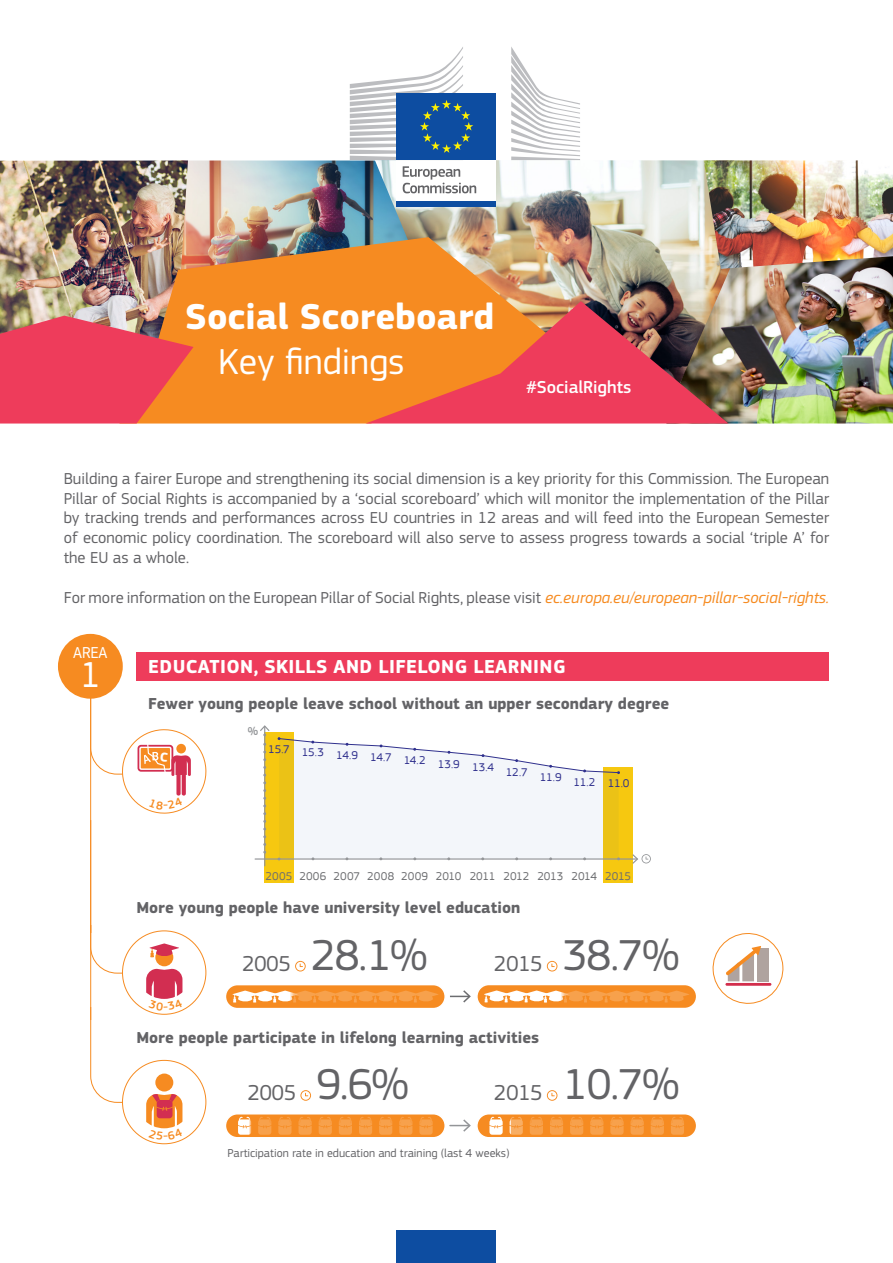
<style>
.page{position:relative;width:893px;height:1263px;background:#fff}
.page>*{position:absolute;margin:0;border:0;box-sizing:border-box;transform-origin:0 0}
.Text{font:45px "EC Square Sans Pro";color:#636366}
.t1{font:700 37.5px/45px "EC Square Sans Pro";color:#fff}
.Text-2{font:37.5px "EC Square Sans Pro";color:#fff}
.Text-3{font:22.5px "EC Square Sans Pro";letter-spacing:-.02em;color:#636366}
.Subtitle{font:700 19.5px "EC Square Sans Pro";letter-spacing:.02em;color:#fff}
.t2{font:500 18px "EC Square Sans Pro";color:#fff}
.Text-4{font:16.5px/19.8px "EC Square Sans Pro";color:#636366;text-align:justify}
.Text-5{font:700 16.5px "EC Square Sans Pro";color:#636366}
.Text-6{font:16.5px "EC Square Sans Pro";color:#fff}
.Text-7{font:12px "EC Square Sans Pro";color:#636366}
.t3{font:11.7px "EC Square Sans Pro";letter-spacing:.005em;color:#6c6d70}
.t4{font:11.7px "EC Square Sans Pro";letter-spacing:-.025em;color:#2f308d}
.t5{font:500 11.7px "EC Square Sans Pro";color:#939598}
.s1{font-weight:400}
.s2{font-style:italic;color:#f68b21}
</style>
<div class="page">
<div style="left:603px;top:767px;width:29px;height:116px;background:#f6c810"></div>
<div style="left:265px;top:733px;width:29px;height:150px;background:#f6c810"></div>
<svg style="left:263px;top:743px;width:3px;height:111px"></svg>
<hr style="left:264px;top:726px;width:1px;height:140px;background:#939598">
<svg style="left:260px;top:725px;width:10px;height:11px"></svg>
<hr style="left:255px;top:858px;width:382px;height:2px;background:#939598">
<svg style="left:278px;top:737px;width:342px;height:123px"></svg>
<svg style="left:632px;top:854px;width:19px;height:10px"></svg>
<svg style="left:712px;top:933px;width:72px;height:71px"></svg>
<div style="left:136px;top:652px;width:693px;height:28px;background:#ee3c5b"></div>
<div style="left:58px;top:634px;width:65px;height:65px;background:#f68b21;border-radius:50%"></div>
<div style="left:397px;top:1230px;width:99px;height:33px;background:#0d4da1"></div>
<svg style="left:450px;top:1119px;width:21px;height:13px"></svg>
<div style="left:225px;top:1114px;width:220px;height:24px;background:#f68b21;border-radius:12px"></div>
<div style="left:225px;top:1113px;width:221px;height:25px;border:2px solid #fff;border-radius:12px"></div>
<svg style="left:238px;top:1117px;width:13px;height:18px"></svg>
<svg style="left:258px;top:1117px;width:13px;height:18px"></svg>
<svg style="left:278px;top:1117px;width:14px;height:18px"></svg>
<svg style="left:298px;top:1117px;width:14px;height:18px"></svg>
<svg style="left:319px;top:1117px;width:13px;height:18px"></svg>
<svg style="left:339px;top:1117px;width:13px;height:18px"></svg>
<svg style="left:359px;top:1117px;width:13px;height:18px"></svg>
<svg style="left:379px;top:1117px;width:13px;height:18px"></svg>
<svg style="left:399px;top:1117px;width:13px;height:18px"></svg>
<svg style="left:419px;top:1117px;width:14px;height:18px"></svg>
<div style="left:477px;top:1114px;width:220px;height:24px;background:#f68b21;border-radius:12px"></div>
<div style="left:476px;top:1113px;width:221px;height:25px;border:2px solid #fff;border-radius:12px"></div>
<svg style="left:489px;top:1117px;width:14px;height:18px"></svg>
<svg style="left:510px;top:1117px;width:13px;height:18px"></svg>
<svg style="left:530px;top:1117px;width:13px;height:18px"></svg>
<svg style="left:550px;top:1117px;width:13px;height:18px"></svg>
<svg style="left:570px;top:1117px;width:13px;height:18px"></svg>
<svg style="left:590px;top:1117px;width:13px;height:18px"></svg>
<svg style="left:610px;top:1117px;width:14px;height:18px"></svg>
<svg style="left:631px;top:1117px;width:13px;height:18px"></svg>
<svg style="left:651px;top:1117px;width:13px;height:18px"></svg>
<svg style="left:671px;top:1117px;width:13px;height:18px"></svg>
<svg style="left:300px;top:1090px;width:11px;height:11px"></svg>
<svg style="left:547px;top:1090px;width:10px;height:11px"></svg>
<img style="left:188px;top:160px;width:187px;height:77px">
<img style="left:0;top:160px;width:188px;height:156px">
<img style="left:375px;top:160px;width:329px;height:141px">
<img style="left:119px;top:237px;width:452px;height:186px">
<img style="left:666px;top:255px;width:227px;height:168px">
<svg style="left:0;top:316px;width:193px;height:107px;background:#e94e56"></svg>
<svg style="left:365px;top:301px;width:363px;height:122px;background:#d76044"></svg>
<img style="left:704px;top:160px;width:189px;height:109px">
<svg style="left:450px;top:990px;width:21px;height:12px"></svg>
<div style="left:225px;top:984px;width:220px;height:24px;background:#f68b21;border-radius:12px"></div>
<div style="left:225px;top:984px;width:221px;height:25px;border:2px solid #fff;border-radius:12px"></div>
<svg style="left:232px;top:990px;width:40px;height:13px"></svg>
<svg style="left:298px;top:990px;width:140px;height:12px"></svg>
<svg style="left:272px;top:990px;width:26px;height:13px"></svg>
<div style="left:477px;top:984px;width:220px;height:24px;background:#f68b21;border-radius:12px"></div>
<div style="left:476px;top:984px;width:221px;height:25px;border:2px solid #fff;border-radius:12px"></div>
<svg style="left:544px;top:990px;width:23px;height:13px"></svg>
<svg style="left:484px;top:990px;width:65px;height:12px"></svg>
<svg style="left:564px;top:990px;width:125px;height:12px"></svg>
<svg style="left:547px;top:961px;width:10px;height:10px"></svg>
<svg style="left:295px;top:961px;width:11px;height:10px"></svg>
<div style="left:397px;top:158px;width:99px;height:44px;background:#fff"></div>
<svg style="left:403px;top:166px;width:73px;height:27px"></svg>
<div style="left:397px;top:201px;width:99px;height:6px;background:#0d4da1"></div>
<svg style="left:511px;top:47px;width:69px;height:113px"></svg>
<div style="left:397px;top:94px;width:99px;height:66px;background:#0d4da1"></div>
<svg style="left:350px;top:47px;width:123px;height:113px"></svg>
<svg style="left:90px;top:683px;width:117px;height:462px"></svg>
<p class="t1" style="left:218px;top:296px;width:277px;text-indent:-33px">Social Scoreboard<br><span class="s1">Key findings</span></p>
<p class="t2" style="left:526px;top:376px;width:107px">#SocialRights</p>
<p class="Text-4" style="left:64px;top:469px;width:767px">Building a fairer Europe and strengthening its social dimension is a key priority for this Commission. The European Pillar of Social Rights is accompanied by a ‘social scoreboard’ which will monitor the implementation of the Pillar by tracking trends and performances across EU countries in 12 areas and will feed into the European Semester of economic policy coordination. The scoreboard will also serve to assess progress towards a social ‘triple A’ for the EU as a whole.</p>
<p class="Text-4" style="left:64px;top:587px;width:767px">For more information on the European Pillar of Social Rights, please visit <span class="s2">ec.europa.eu/european-pillar-social-rights.</span></p>
<p class="Text-6" style="left:73px;top:643px;width:36px">AREA</p>
<p class="Text-2" style="left:80px;top:652px;width:22px">1</p>
<p class="Subtitle" style="left:148px;top:654px;width:419px">EDUCATION, SKILLS AND LIFELONG LEARNING</p>
<p class="Text-5" style="left:148px;top:693px;width:523px">Fewer young people leave school without an upper secondary degree</p>
<p class="t5" style="left:248px;top:724px;width:12px">%</p>
<p class="t4" style="left:268px;top:757px;width:363px">15.7 15.3 14.9 14.7 14.2 13.9 13.4 12.7 11.9 11.2 11.0</p>
<p class="t3" style="left:266px;top:869px;width:367px">2005 2006 2007 2008 2009 2010 2011 2012 2013 2014 2015</p>
<p class="Text-5" style="left:136px;top:897px;width:385px">More young people have university level education</p>
<p class="Text-3" style="left:242px;top:950px;width:50px">2005</p>
<p class="Text" style="left:311px;top:929px;width:118px">28.1%</p>
<p class="Text-3" style="left:494px;top:950px;width:50px">2015</p>
<p class="Text" style="left:562px;top:929px;width:118px">38.7%</p>
<p class="Text-5" style="left:136px;top:1028px;width:404px">More people participate in lifelong learning activities</p>
<p class="Text-3" style="left:248px;top:1079px;width:50px">2005</p>
<p class="Text" style="left:316px;top:1058px;width:94px">9.6%</p>
<p class="Text-3" style="left:494px;top:1079px;width:50px">2015</p>
<p class="Text-7" style="left:227px;top:1146px;width:284px">Participation rate in education and training (last 4 weeks)</p>
<p class="Text" style="left:562px;top:1058px;width:118px">10.7%</p>
</div>
